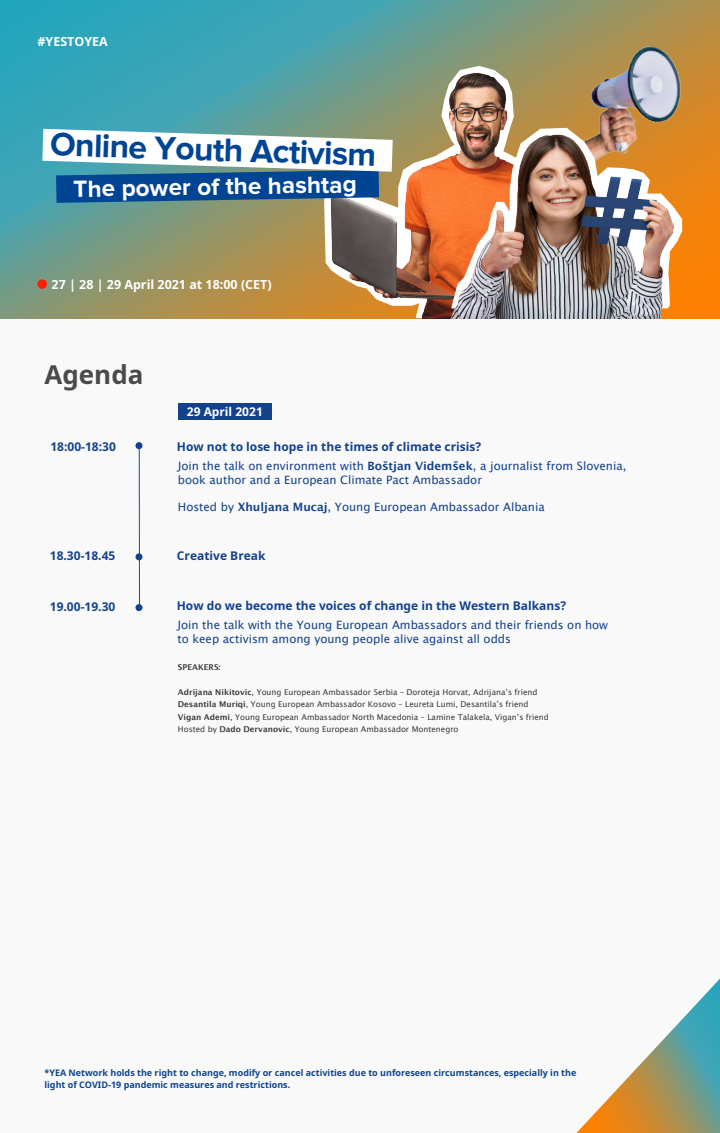
<style>
.page{position:relative;width:720px;height:1133px;background:#fff}
.page>*{position:absolute;margin:0;border:0;box-sizing:border-box;transform-origin:0 0}
.t1{font:700 33.7px "Proxima Nova";color:#004494}
.t2{font:700 26px "Noto Sans";color:#494a4a}
.t3{font:700 24.3px "Proxima Nova";color:#fff}
.t4{font:700 12.5px "Noto Sans";color:#fff}
.t5{font:700 12px "Noto Sans";color:#13428b}
.t6{font:700 12px "Noto Sans";color:#fff}
.t7{font:11.5px/13.5px "Lucida Grande";color:#13428b}
.t8{font:700 9px/12.5px "Noto Sans";color:#0e4490}
.t9{font:8px/12.5px "Lucida Grande";color:#3a3a3a}
.t10{font:700 8px "Lucida Grande";color:#3a3a3a}
.s1{font-weight:700}
</style>
<div class="page">
<svg style="left:0;top:0;width:720px;height:319px;background:#6f9b87"></svg>
<div style="left:0;top:320px;width:720px;height:813px;background:#f9f9f9"></div>
<div style="left:136px;top:553px;width:6px;height:7px;background:#0f408d;border-radius:3px"></div>
<div style="left:136px;top:442px;width:6px;height:7px;background:#0f408d;border-radius:3px"></div>
<div style="left:136px;top:604px;width:6px;height:7px;background:#0f408d;border-radius:3px"></div>
<svg style="left:138px;top:446px;width:3px;height:163px"></svg>
<img style="left:533px;top:24px;width:163px;height:173px">
<svg style="left:324px;top:66px;width:268px;height:252px"></svg>
<img style="left:331px;top:70px;width:258px;height:248px">
<svg style="left:677px;top:128px;width:5px;height:180px"></svg>
<img style="left:446px;top:124px;width:231px;height:195px">
<svg style="left:42px;top:129px;width:351px;height:74px"></svg>
<div style="left:37px;top:279px;width:10px;height:10px;background:#ff1c00;border-radius:50%"></div>
<div style="left:178px;top:403px;width:94px;height:17px;background:#13428b"></div>
<svg style="left:576px;top:979px;width:144px;height:154px"></svg>
<h3 class="t4" style="left:37px;top:33px;width:72px">#YESTOYEA</h3>
<h1 class="t1" style="left:51px;top:124px;width:328px;rotate:2deg">Online Youth Activism</h1>
<h3 class="t3" style="left:73px;top:175px;width:285px;rotate:-1deg">The power of the hashtag</h3>
<h3 class="t4" style="left:52px;top:275px;width:222px">27 | 28 | 29 April 2021 at 18:00 (CET)</h3>
<h2 class="t2" style="left:44px;top:357px;width:101px">Agenda</h2>
<h3 class="t5" style="left:50px;top:438px;width:67px">18:00-18:30</h3>
<h3 class="t6" style="left:187px;top:403px;width:78px">29 April 2021</h3>
<h3 class="t5" style="left:177px;top:438px;width:306px">How not to lose hope in the times of climate crisis?</h3>
<h3 class="t7" style="left:178px;top:459px;width:450px">Join the talk on environment with <span class="s1">Boštjan Videmšek</span>, a journalist from Slovenia, book author and a European Climate Pact Ambassador</h3>
<h3 class="t7" style="left:178px;top:500px;width:368px">Hosted by <span class="s1">Xhuljana Mucaj</span>, Young European Ambassador Albania</h3>
<h3 class="t5" style="left:50px;top:547px;width:67px">18.30-18.45</h3>
<h3 class="t5" style="left:177px;top:547px;width:90px">Creative Break</h3>
<h3 class="t5" style="left:50px;top:598px;width:67px">19.00-19.30</h3>
<h3 class="t5" style="left:177px;top:597px;width:391px">How do we become the voices of change in the Western Balkans?</h3>
<h3 class="t7" style="left:178px;top:619px;width:432px">Join the talk with the Young European Ambassadors and their friends on how to keep activism among young people alive against all odds</h3>
<p class="t10" style="left:178px;top:661px;width:44px">SPEAKERS:</p>
<p class="t9" style="left:178px;top:686px;width:373px"><span class="s1">Adrijana Nikitovic</span>, Young European Ambassador Serbia – Doroteja Horvat, Adrijanaʼs friend <span class="s1">Desantila Muriqi</span>, Young European Ambassador Kosovo – Leureta Lumi, Desantilaʼs friend <span class="s1">Vigan Ademi</span>, Young European Ambassador North Macedonia – Lamine Talakela, Viganʼs friend Hosted by <span class="s1">Dado Dervanovic</span>, Young European Ambassador Montenegro</p>
<p class="t8" style="left:44px;top:1066px;width:533px">*YEA Network holds the right to change, modify or cancel activities due to unforeseen circumstances, especially in the light of COVID-19 pandemic measures and restrictions.</p>
</div>
